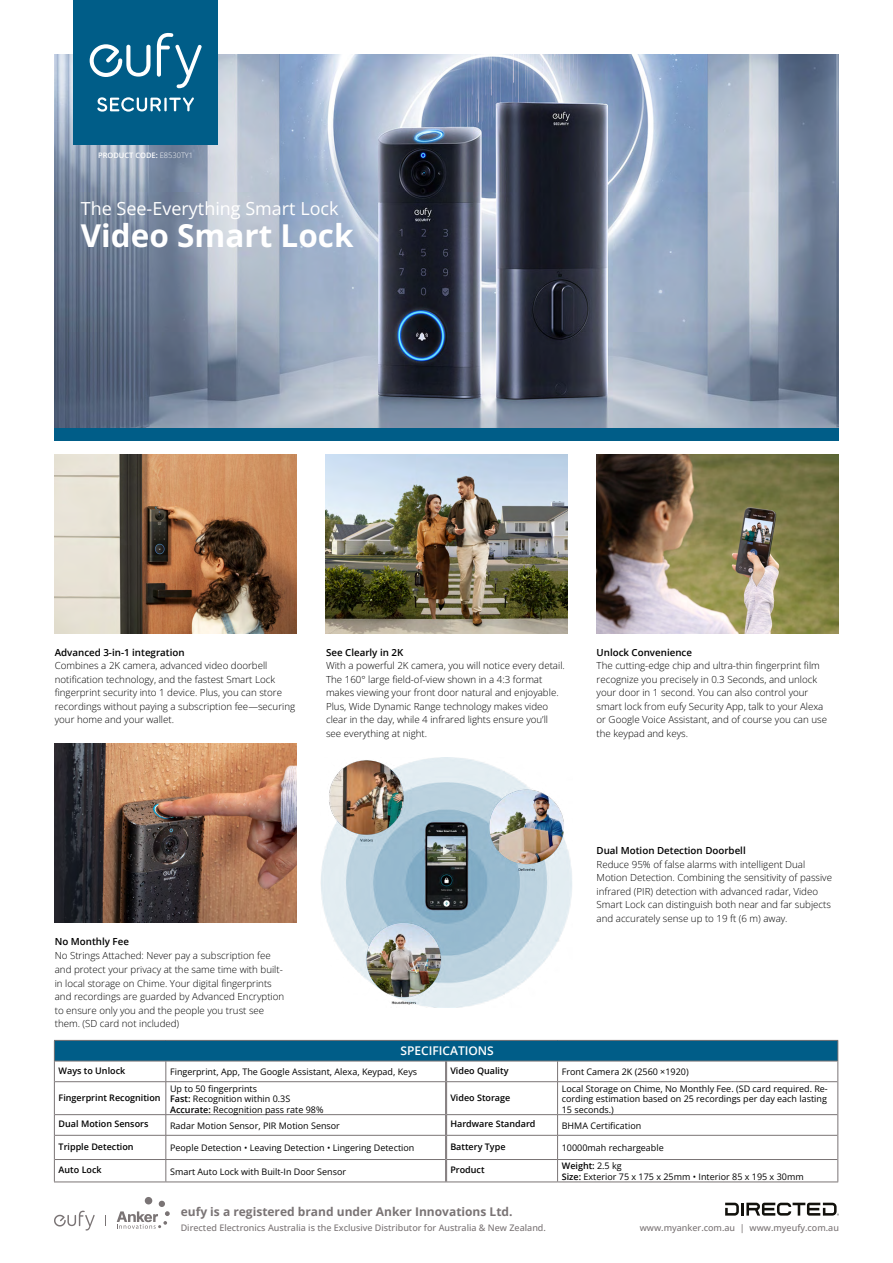
<style>
.page{position:relative;width:893px;height:1263px;background:#fff}
.page>*{position:absolute;margin:0;border:0;box-sizing:border-box;transform-origin:0 0}
.t1{font:700 31.5px "Open Sans";color:#fff}
.t2{font:18px "Open Sans";color:#fff}
.t3{font:700 12px "Open Sans";color:#7a7475}
.t4{font:600 12px "Open Sans";color:#fff}
.t5{font:300 9.75px/13.5px "Open Sans";color:#000}
.t6{font:600 9.75px "Open Sans";color:#000}
.t7{font:9px/10.5px "Open Sans";color:#000}
.t8{font:600 9px "Open Sans";color:#000}
.t9{font:500 9px "Open Sans";color:#7a7475}
.t10{font:600 7.5px "Open Sans";color:#fff}
.s1{font-weight:300}
.s2{font-weight:600}
</style>
<div class="page">
<div style="left:145px;top:1197px;width:7px;height:7px;background:#7a7475;border-radius:50%"></div>
<svg style="left:54px;top:1210px;width:41px;height:20px"></svg>
<svg style="left:117px;top:1201px;width:53px;height:28px"></svg>
<svg style="left:725px;top:1203px;width:114px;height:12px"></svg>
<div style="left:54px;top:360px;width:785px;height:81px;background:#005d88"></div>
<div style="left:54px;top:1040px;width:784px;height:21px;background:#005d88"></div>
<hr style="left:54px;top:1040px;width:112px;height:1px;background:#7a7475">
<hr style="left:166px;top:1040px;width:280px;height:1px;background:#7a7475">
<hr style="left:446px;top:1040px;width:112px;height:1px;background:#7a7475">
<hr style="left:558px;top:1040px;width:280px;height:1px;background:#7a7475">
<svg style="left:54px;top:1041px;width:1px;height:41px"></svg>
<svg style="left:837px;top:1041px;width:1px;height:41px"></svg>
<hr style="left:54px;top:1082px;width:1px;height:33px;background:#7a7475">
<hr style="left:837px;top:1082px;width:1px;height:33px;background:#7a7475">
<svg style="left:54px;top:1115px;width:1px;height:66px"></svg>
<svg style="left:837px;top:1115px;width:1px;height:66px"></svg>
<hr style="left:54px;top:1181px;width:112px;height:1px;background:#7a7475">
<hr style="left:166px;top:1181px;width:280px;height:1px;background:#7a7475">
<hr style="left:446px;top:1181px;width:112px;height:1px;background:#7a7475">
<hr style="left:558px;top:1181px;width:280px;height:1px;background:#7a7475">
<hr style="left:55px;top:1061px;width:111px;height:1px;background:#7a7475">
<hr style="left:166px;top:1061px;width:280px;height:1px;background:#7a7475">
<svg style="left:166px;top:1061px;width:1px;height:20px"></svg>
<hr style="left:446px;top:1061px;width:112px;height:1px;background:#7a7475">
<hr style="left:558px;top:1061px;width:279px;height:1px;background:#7a7475">
<svg style="left:557px;top:1061px;width:1px;height:20px"></svg>
<hr style="left:55px;top:1081px;width:111px;height:1px;background:#7a7475">
<hr style="left:166px;top:1081px;width:279px;height:1px;background:#7a7475">
<hr style="left:166px;top:1082px;width:1px;height:32px;background:#7a7475">
<hr style="left:447px;top:1081px;width:111px;height:1px;background:#7a7475">
<hr style="left:558px;top:1081px;width:279px;height:1px;background:#7a7475">
<hr style="left:557px;top:1082px;width:1px;height:32px;background:#7a7475">
<hr style="left:55px;top:1114px;width:111px;height:1px;background:#7a7475">
<hr style="left:166px;top:1114px;width:279px;height:1px;background:#7a7475">
<hr style="left:447px;top:1114px;width:111px;height:1px;background:#7a7475">
<hr style="left:558px;top:1114px;width:279px;height:1px;background:#7a7475">
<hr style="left:55px;top:1135px;width:111px;height:1px;background:#7a7475">
<hr style="left:166px;top:1135px;width:279px;height:1px;background:#7a7475">
<hr style="left:447px;top:1135px;width:111px;height:1px;background:#7a7475">
<hr style="left:558px;top:1135px;width:279px;height:1px;background:#7a7475">
<hr style="left:55px;top:1159px;width:111px;height:1px;background:#7a7475">
<hr style="left:166px;top:1159px;width:279px;height:1px;background:#7a7475">
<svg style="left:166px;top:1115px;width:1px;height:66px"></svg>
<hr style="left:447px;top:1159px;width:111px;height:1px;background:#7a7475">
<hr style="left:558px;top:1159px;width:279px;height:1px;background:#7a7475">
<svg style="left:557px;top:1115px;width:1px;height:66px"></svg>
<svg style="left:445px;top:1061px;width:2px;height:21px"></svg>
<hr style="left:445px;top:1082px;width:1px;height:33px;background:#7a7475">
<hr style="left:446px;top:1082px;width:1px;height:33px;background:#7a7475">
<svg style="left:445px;top:1115px;width:2px;height:66px"></svg>
<img style="left:54px;top:455px;width:242px;height:178px">
<img style="left:597px;top:455px;width:242px;height:178px">
<img style="left:325px;top:455px;width:243px;height:178px">
<img style="left:54px;top:744px;width:242px;height:178px">
<img style="left:321px;top:757px;width:251px;height:251px">
<img style="left:54px;top:54px;width:785px;height:373px">
<div style="left:73px;top:0;width:145px;height:145px;background:#005d88"></div>
<svg style="left:97px;top:97px;width:97px;height:15px"></svg>
<svg style="left:90px;top:44px;width:61px;height:33px"></svg>
<svg style="left:157px;top:33px;width:45px;height:55px"></svg>
<p class="t10" style="left:98px;top:150px;width:97px">PRODUCT CODE: <span class="s1">E8530TY1</span></p>
<h2 class="t2" style="left:81px;top:197px;width:259px">The See-Everything Smart Lock</h2>
<h1 class="t1" style="left:81px;top:214px;width:274px">Video Smart Lock</h1>
<p class="t6" style="left:55px;top:646px;width:131px">Advanced 3-in-1 integration</p>
<p class="t5" style="left:55px;top:659px;width:242px">Combines a 2K camera, advanced video doorbell notification technology, and the fastest Smart Lock fingerprint security into 1 device. Plus, you can store recordings without paying a subscription fee—securing your home and your wallet.</p>
<p class="t6" style="left:326px;top:646px;width:79px">See Clearly in 2K</p>
<p class="t5" style="left:326px;top:659px;width:240px">With a powerful 2K camera, you will notice every detail.<br>The 160° large field-of-view shown in a 4:3 format makes viewing your front door natural and enjoyable.<br>Plus, Wide Dynamic Range technology makes video clear in the day, while 4 infrared lights ensure you’ll see everything at night.</p>
<p class="t6" style="left:597px;top:646px;width:97px">Unlock Convenience</p>
<p class="t5" style="left:597px;top:659px;width:232px">The cutting-edge chip and ultra-thin fingerprint film recognize you precisely in 0.3 Seconds, and unlock your door in 1 second. You can also control your smart lock from eufy Security App, talk to your Alexa or Google Voice Assistant, and of course you can use the keypad and keys.</p>
<p class="t6" style="left:55px;top:934px;width:76px">No Monthly Fee</p>
<p class="t5" style="left:55px;top:949px;width:231px">No Strings Attached: Never pay a subscription fee and protect your privacy at the same time with built&shy;in local storage on Chime. Your digital fingerprints and recordings are guarded by Advanced Encryption to ensure only you and the people you trust see them. (SD card not included)</p>
<p class="t4" style="left:400px;top:1043px;width:95px">SPECIFICATIONS</p>
<p class="t6" style="left:597px;top:844px;width:151px">Dual Motion Detection Doorbell</p>
<p class="t5" style="left:597px;top:857px;width:237px">Reduce 95% of false alarms with intelligent Dual Motion Detection. Combining the sensitivity of passive infrared (PIR) detection with advanced radar, Video Smart Lock can distinguish both near and far subjects and accurately sense up to 19 ft (6 m) away.</p>
<p class="t8" style="left:59px;top:1064px;width:68px">Ways to Unlock</p>
<p class="t7" style="left:170px;top:1066px;width:249px">Fingerprint, App, The Google Assistant, Alexa, Keypad, Keys</p>
<p class="t8" style="left:450px;top:1064px;width:60px">Video Quality</p>
<p class="t7" style="left:562px;top:1066px;width:128px">Front Camera 2K (2560 ×1920)</p>
<p class="t8" style="left:59px;top:1091px;width:104px">Fingerprint Recognition</p>
<p class="t7" style="left:170px;top:1083px;width:155px">Up to 50 fingerprints<br><span class="s2">Fast:</span> Recognition within 0.3S<br><span class="s2">Accurate:</span> Recognition pass rate 98%</p>
<p class="t8" style="left:450px;top:1091px;width:62px">Video Storage</p>
<p class="t7" style="left:562px;top:1083px;width:267px;text-align:justify">Local Storage on Chime, No Monthly Fee. (SD card required. Re&shy;cording estimation based on 25 recordings per day each lasting 15 seconds.)</p>
<p class="t8" style="left:59px;top:1118px;width:91px">Dual Motion Sensors</p>
<p class="t7" style="left:170px;top:1120px;width:171px">Radar Motion Sensor, PIR Motion Sensor</p>
<p class="t8" style="left:450px;top:1118px;width:87px">Hardware Standard</p>
<p class="t7" style="left:562px;top:1120px;width:81px">BHMA Certification</p>
<p class="t8" style="left:59px;top:1140px;width:76px">Tripple Detection</p>
<p class="t7" style="left:170px;top:1142px;width:246px">People Detection • Leaving Detection • Lingering Detection</p>
<p class="t8" style="left:450px;top:1140px;width:57px">Battery Type</p>
<p class="t7" style="left:562px;top:1142px;width:103px">10000mah rechargeable</p>
<p class="t8" style="left:59px;top:1164px;width:45px">Auto Lock</p>
<p class="t7" style="left:170px;top:1166px;width:178px">Smart Auto Lock with Built-In Door Sensor</p>
<p class="t8" style="left:450px;top:1164px;width:36px">Product</p>
<p class="t7" style="left:562px;top:1160px;width:243px"><span class="s2">Weight:</span> 2.5 kg<br><span class="s2">Size:</span> Exterior 75 x 175 x 25mm • Interior 85 x 195 x 30mm</p>
<p class="t3" style="left:181px;top:1203px;width:333px">eufy is a registered brand under Anker Innovations Ltd.</p>
<p class="t9" style="left:181px;top:1221px;width:367px">Directed Electronics Australia is the Exclusive Distributor for Australia &amp; New Zealand.</p>
<p class="t9" style="left:640px;top:1221px;width:201px">www.myanker.com.au | www.myeufy.com.au</p>
</div>
